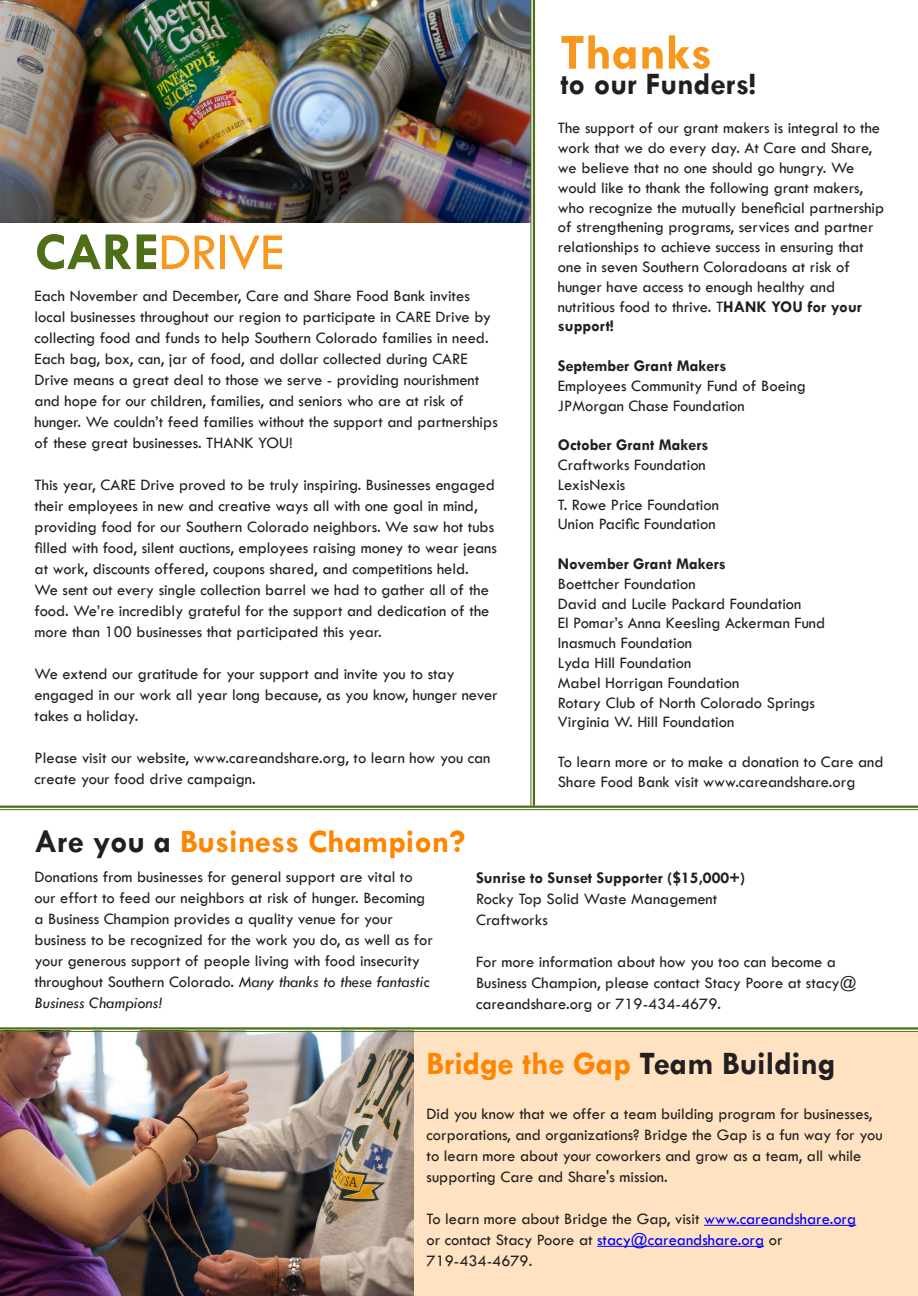
<style>
.page{position:relative;width:918px;height:1296px;background:#fff}
.page>*{position:absolute;margin:0;border:0;box-sizing:border-box;transform-origin:0 0}
.t1{font:54px "Tw Cen";letter-spacing:-.01em;color:#f7971d}
.t2{font:700 51px "Tw Cen";color:#f7971d}
.t3{font:700 33px "Tw Cen";color:#ff8500}
.t4{font:700 31.5px "Tw Cen";color:#231f20}
.t5{font:16.5px/21px "Tw Cen";color:#231f20}
.t6{font:700 16.5px "Tw Cen";color:#231f20}
.s1{font-weight:700;color:#4e6e17}
.s2{color:#231f20}
.s3{font-weight:700}
.s4{font-style:italic}
.s5{color:#00f}
</style>
<div class="page">
<div style="left:0;top:1032px;width:918px;height:264px;background:#fee2c2"></div>
<img style="left:0;top:0;width:531px;height:223px">
<hr style="left:704px;top:1225px;width:152px;height:1px;background:#00f">
<hr style="left:597px;top:1246px;width:167px;height:1px;background:#00f">
<hr style="left:533px;top:0;width:2px;height:806px;background:#4e6e17">
<hr style="left:531px;top:0;width:1px;height:806px;background:#4e6e17">
<img style="left:0;top:1032px;width:414px;height:264px">
<hr style="left:0;top:806px;width:918px;height:2px;background:#4e6e17">
<hr style="left:0;top:809px;width:918px;height:1px;background:#4e6e17">
<hr style="left:0;top:1027px;width:918px;height:3px;background:#4e6e17">
<hr style="left:0;top:1031px;width:918px;height:1px;background:#4e6e17">
<h1 class="t1" style="left:35px;top:220px;width:251px"><span class="s1">CARE</span>DRIVE</h1>
<p class="t5" style="left:35px;top:285px;width:465px">Each November and December, Care and Share Food Bank invites local businesses throughout our region to participate in CARE Drive by collecting food and funds to help Southern Colorado families in need.<br>Each bag, box, can, jar of food, and dollar collected during CARE Drive means a great deal to those we serve - providing nourishment and hope for our children, families, and seniors who are at risk of hunger. We couldn’t feed families without the support and partnerships of these great businesses. THANK YOU!</p>
<p class="t5" style="left:35px;top:474px;width:464px">This year, CARE Drive proved to be truly inspiring. Businesses engaged their employees in new and creative ways all with one goal in mind, providing food for our Southern Colorado neighbors. We saw hot tubs filled with food, silent auctions, employees raising money to wear jeans at work, discounts offered, coupons shared, and competitions held.<br>We sent out every single collection barrel we had to gather all of the food. We’re incredibly grateful for the support and dedication of the more than 100 businesses that participated this year.</p>
<p class="t5" style="left:35px;top:663px;width:465px">We extend our gratitude for your support and invite you to stay engaged in our work all year long because, as you know, hunger never takes a holiday.</p>
<p class="t5" style="left:35px;top:747px;width:457px">Please visit our website, www.careandshare.org, to learn how you can create your food drive campaign.</p>
<h3 class="t3" style="left:35px;top:821px;width:432px"><span class="s2">Are you a</span> Business Champion?</h3>
<h2 class="t2" style="left:560px;top:22px;width:153px">Thanks</h2>
<h3 class="t4" style="left:560px;top:65px;width:197px">to our Funders!</h3>
<p class="t5" style="left:558px;top:118px;width:328px;line-height:19.8px">The support of our grant makers is integral to the work that we do every day. At Care and Share, we believe that no one should go hungry. We would like to thank the following grant makers, who recognize the mutually beneficial partnership of strengthening programs, services and partner relationships to achieve success in ensuring that one in seven Southern Coloradoans at risk of hunger have access to enough healthy and nutritious food to thrive. T<span class="s3">HANK YOU for your support!</span></p>
<p class="t6" style="left:558px;top:356px;width:170px">September Grant Makers</p>
<p class="t5" style="left:558px;top:376px;width:250px;line-height:19.8px">Employees Community Fund of Boeing<br>JPMorgan Chase Foundation</p>
<p class="t6" style="left:558px;top:435px;width:152px">October Grant Makers</p>
<p class="t5" style="left:558px;top:455px;width:163px;line-height:19.8px">Craftworks Foundation<br>LexisNexis<br>T. Rowe Price Foundation<br>Union Pacific Foundation</p>
<p class="t6" style="left:558px;top:554px;width:170px">November Grant Makers</p>
<p class="t5" style="left:558px;top:574px;width:269px;line-height:19.8px">Boettcher Foundation<br>David and Lucile Packard Foundation<br>El Pomar’s Anna Keesling Ackerman Fund<br>Inasmuch Foundation<br>Lyda Hill Foundation<br>Mabel Horrigan Foundation<br>Rotary Club of North Colorado Springs<br>Virginia W. Hill Foundation</p>
<p class="t5" style="left:558px;top:752px;width:327px;line-height:19.8px">To learn more or to make a donation to Care and<br>Share Food Bank visit www.careandshare.org</p>
<p class="t5" style="left:35px;top:867px;width:400px">Donations from businesses for general support are vital to our effort to feed our neighbors at risk of hunger. Becoming a Business Champion provides a quality venue for your business to be recognized for the work you do, as well as for your generous support of people living with food insecurity throughout Southern Colorado. <span class="s4">Many thanks to these fantastic Business Champions!</span></p>
<p class="t6" style="left:476px;top:867px;width:271px">Sunrise to Sunset Supporter ($15,000+)</p>
<p class="t5" style="left:476px;top:888px;width:243px">Rocky Top Solid Waste Management<br>Craftworks</p>
<p class="t5" style="left:476px;top:951px;width:382px">For more information about how you too can become a<br>Business Champion, please contact Stacy Poore at stacy@ careandshare.org or 719-434-4679.</p>
<h3 class="t3" style="left:427px;top:1044px;width:410px">Bridge the Gap <span class="s2">Team Building</span></h3>
<p class="t5" style="left:427px;top:1103px;width:457px">Did you know that we offer a team building program for businesses, corporations, and organizations? Bridge the Gap is a fun way for you to learn more about your coworkers and grow as a team, all while supporting Care and Share's mission.</p>
<p class="t5" style="left:427px;top:1208px;width:431px">To learn more about Bridge the Gap, visit <span class="s5">www.careandshare.org </span>or contact Stacy Poore at <span class="s5">stacy@careandshare.org</span> or<br>719-434-4679.</p>
</div>
